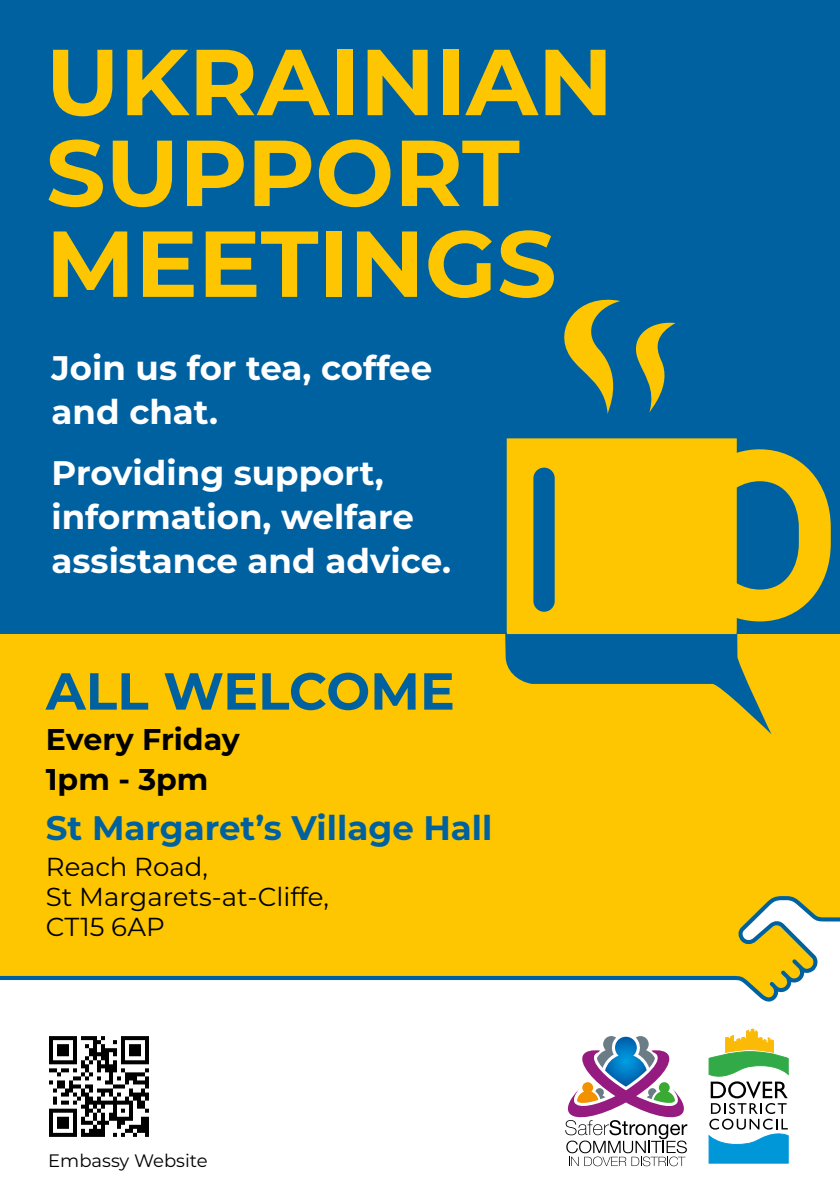
<style>
.page{position:relative;width:840px;height:1191px;background:#fff}
.page>*{position:absolute;margin:0;border:0;box-sizing:border-box;transform-origin:0 0}
.t1{font:700 93.4px/90.8px "Montserrat";color:#fdc600}
.t2{font:700 52px "Montserrat";color:#0061a1}
.t3{font:700 34px/44px "Montserrat";color:#fff}
.t4{font:700 34px "Montserrat";color:#0061a1}
.t5{font:700 30px/40px "Montserrat";color:#000}
.t6{font:26px/30px "Montserrat";color:#000}
.t7{font:18px "Montserrat";color:#000}
</style>
<div class="page">
<div style="left:0;top:0;width:839px;height:1001px;background:#0061a1"></div>
<div style="left:0;top:633px;width:839px;height:368px;background:#fdc600"></div>
<svg style="left:506px;top:438px;width:324px;height:196px;fill:#fdc600"></svg>
<svg style="left:564px;top:300px;width:56px;height:114px"></svg>
<svg style="left:635px;top:322px;width:40px;height:91px"></svg>
<svg style="left:505px;top:634px;width:266px;height:100px"></svg>
<svg style="left:708px;top:1028px;width:80px;height:135px"></svg>
<svg style="left:565px;top:1036px;width:122px;height:130px"></svg>
<img style="left:49px;top:1036px;width:100px;height:101px">
<svg style="left:0;top:896px;width:839px;height:105px"></svg>
<h1 class="t1" style="left:46px;top:32px;width:568px">UKRAINIAN<br>SUPPORT<br>MEETINGS</h1>
<p class="t3" style="left:51px;top:344px;width:382px">Join us for tea, coffee and chat.</p>
<p class="t3" style="left:51px;top:449px;width:401px">Providing support, information, welfare assistance and advice.</p>
<h2 class="t2" style="left:46px;top:653px;width:410px">ALL WELCOME</h2>
<p class="t5" style="left:46px;top:717px;width:195px">Every Friday<br>1pm - 3pm</p>
<p class="t4" style="left:46px;top:803px;width:448px">St Margaret’s Village Hall</p>
<p class="t6" style="left:46px;top:850px;width:284px">Reach Road,<br>St Margarets-at-Cliffe,<br>CT15 6AP</p>
<p class="t7" style="left:48px;top:1148px;width:161px">Embassy Website</p>
</div>
